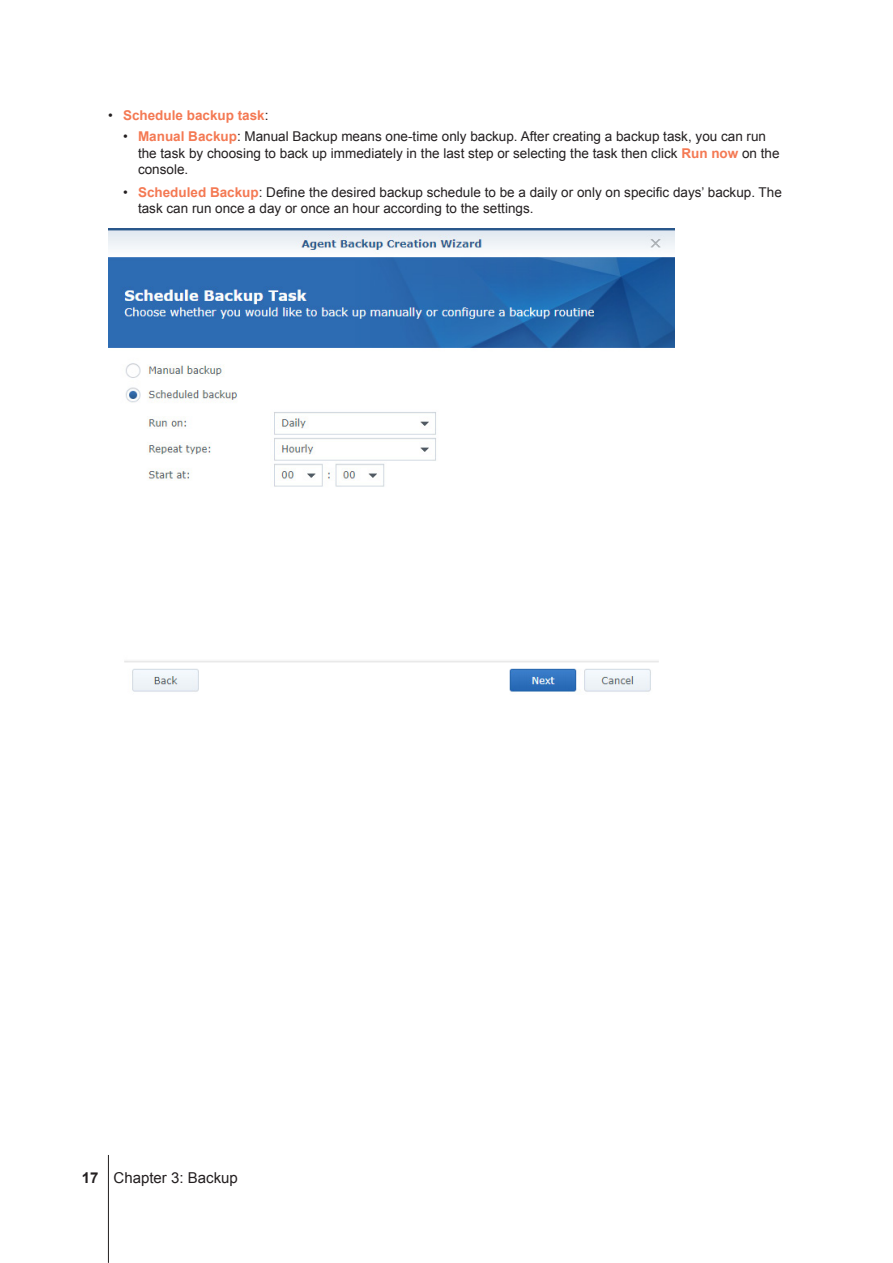
<style>
.page{position:relative;width:893px;height:1263px;background:#fff}
.page>*{position:absolute;margin:0;border:0;box-sizing:border-box;transform-origin:0 0}
.t1{font:15px "Arial";color:#231f20}
.t2{font:13.5px/16.5px "Arial";color:#231f20}
.t3{font:700 13.5px "Arial";color:#f47953}
.s1{font-weight:400;color:#231f20}
.s2{font-weight:700;color:#f47953}
.s3{font-weight:700}
</style>
<div class="page">
<hr style="left:108px;top:1155px;width:1px;height:108px;background:#231f20">
<img style="left:108px;top:228px;width:566px;height:464px">
<p class="t3" style="left:108px;top:106px;width:162px"><span class="s1">•</span> Schedule backup task<span class="s1">:</span></p>
<p class="t2" style="left:138px;top:128px;width:643px;text-indent:-15px">• <span class="s2">Manual Backup</span>: Manual Backup means one-time only backup. After creating a backup task, you can run the task by choosing to back up immediately in the last step or selecting the task then click <span class="s2">Run now</span> on the console.</p>
<p class="t2" style="left:138px;top:184px;width:645px;text-indent:-15px">• <span class="s2">Scheduled Backup</span>: Define the desired backup schedule to be a daily or only on specific days’ backup. The task can run once a day or once an hour according to the settings.</p>
<p class="t1" style="left:82px;top:1168px;width:157px"><span class="s3">17</span> Chapter 3: Backup</p>
</div>
